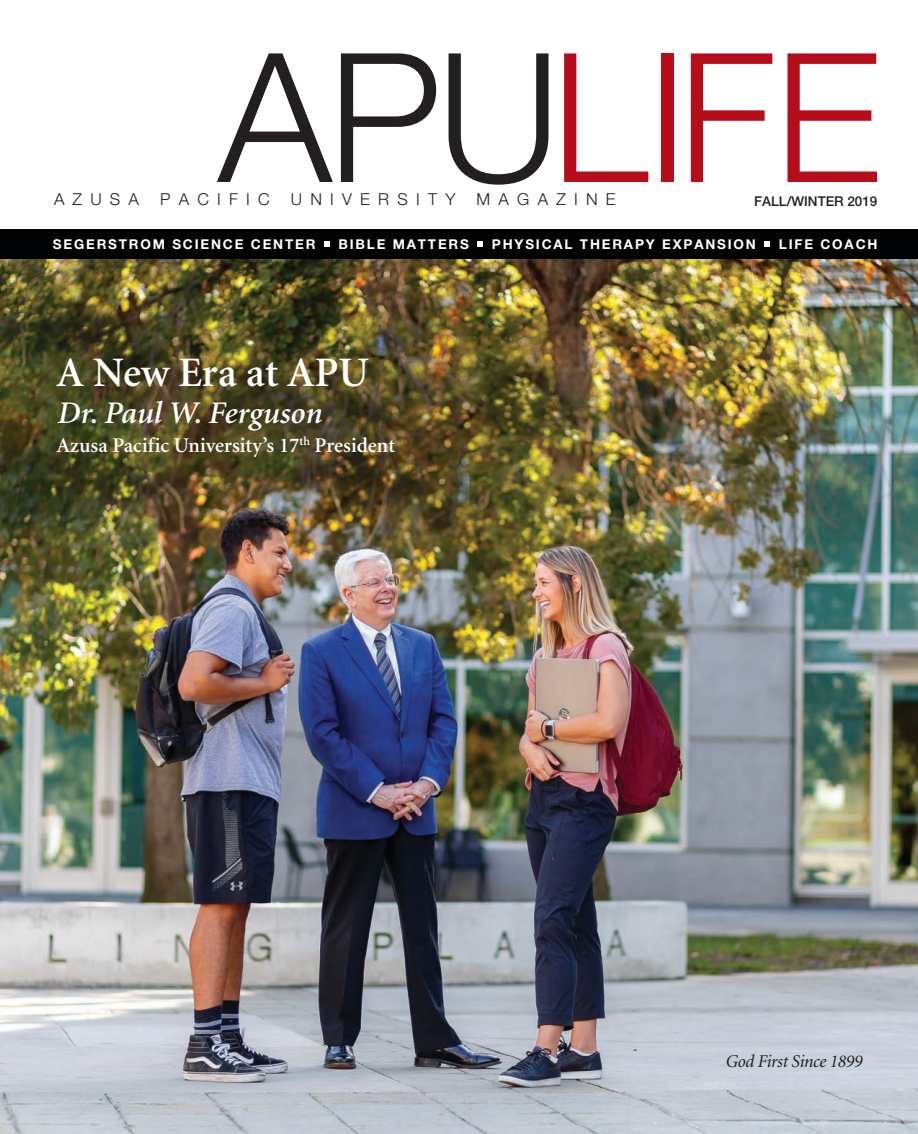
<style>
.page{position:relative;width:918px;height:1134px;background:#fff}
.page>*{position:absolute;margin:0;border:0;box-sizing:border-box;transform-origin:0 0}
.t1{font:300 180px "Helvetica Neue";letter-spacing:-.02em;color:#b50e1a}
.t2{font:600 42px "Minion";color:#fff}
.t3{font:italic 600 31.5px "Minion";color:#fff}
.t4{font:600 21px "Minion";color:#fff}
.t5{font:italic 18px "Minion";letter-spacing:-.02em;color:#231f20}
.t6{font:300 16.5px "Helvetica Neue";letter-spacing:.5em;color:#231f20}
.Body_Copy{font:700 13.5px "Helvetica Neue";letter-spacing:.135em;color:#fff}
.t7{font:500 13.5px "Helvetica Neue";color:#231f20}
.s1{color:#231f20}
</style>
<div class="page">
<img style="left:0;top:259px;width:918px;height:875px">
<div style="left:0;top:230px;width:918px;height:29px;background:#010203"></div>
<svg style="left:324px;top:241px;width:6px;height:5px"></svg>
<svg style="left:478px;top:241px;width:5px;height:5px"></svg>
<svg style="left:765px;top:241px;width:5px;height:5px"></svg>
<p class="t1" style="left:218px;top:8px;width:665px"><span class="s1">APU</span>LIFE</p>
<p class="t7" style="left:754px;top:193px;width:125px">FALL/WINTER 2019</p>
<p class="t6" style="left:54px;top:190px;width:86px">AZUSA</p>
<p class="t6" style="left:160px;top:190px;width:111px">PACIFIC</p>
<p class="t6" style="left:291px;top:190px;width:166px">UNIVERSITY</p>
<p class="t6" style="left:477px;top:190px;width:141px">MAGAZINE</p>
<p class="Body_Copy" style="left:53px;top:236px;width:264px">SEGERSTROM SCIENCE CENTER</p>
<p class="Body_Copy" style="left:338px;top:236px;width:132px">BIBLE MATTERS</p>
<p class="Body_Copy" style="left:492px;top:236px;width:266px">PHYSICAL THERAPY EXPANSION</p>
<p class="Body_Copy" style="left:779px;top:236px;width:100px">LIFE COACH</p>
<p class="t2" style="left:57px;top:351px;width:314px">A New Era at APU</p>
<p class="t3" style="left:57px;top:397px;width:266px">Dr. Paul W. Ferguson</p>
<p class="t4" style="left:57px;top:434px;width:340px">Azusa Pacific University’s 17<sup>th</sup> President</p>
<p class="t5" style="left:725px;top:1052px;width:138px">God First Since 1899</p>
</div>
